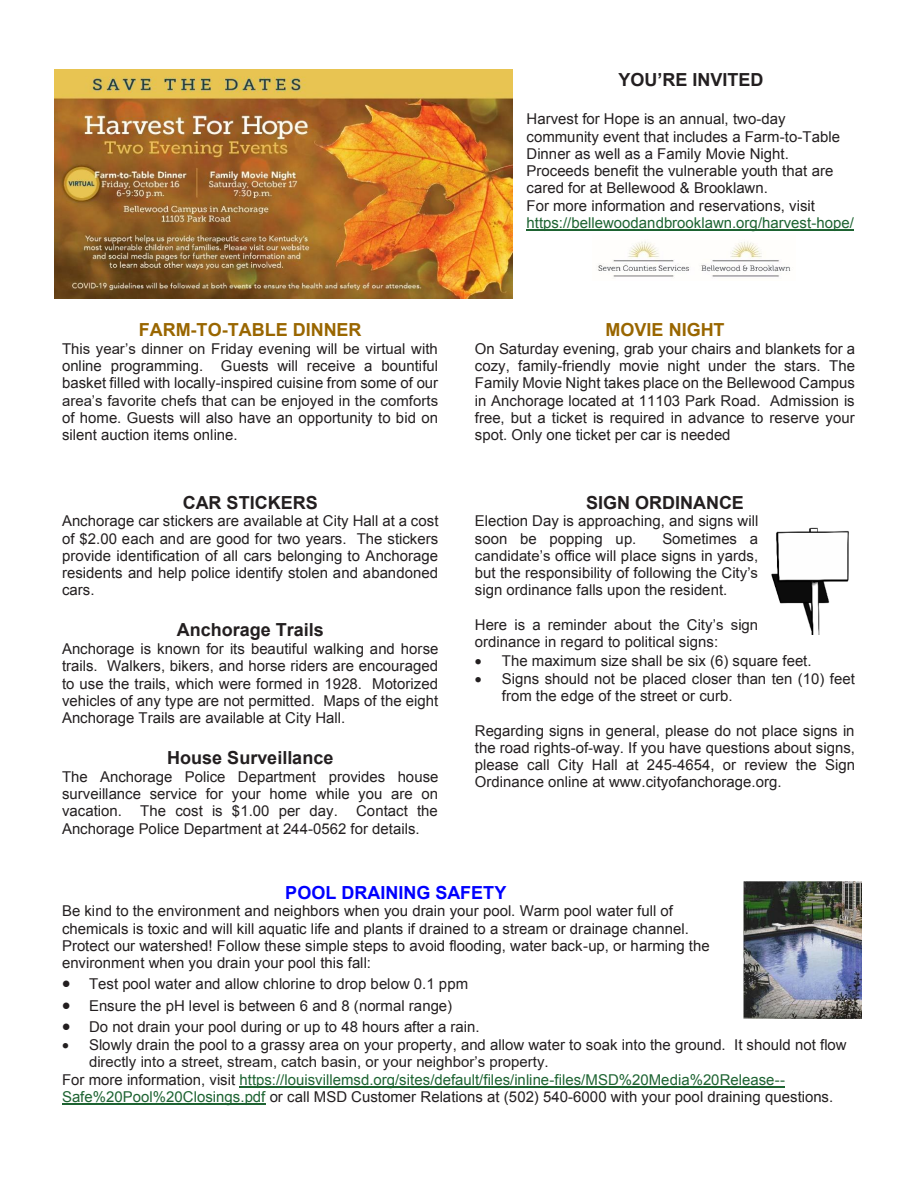
<style>
.page{position:relative;width:918px;height:1188px;background:#fff}
.page>*{position:absolute;margin:0;border:0;box-sizing:border-box;transform-origin:0 0}
.t1{font:700 18px "Arial";color:#231f20}
.t2{font:700 18px "Arial";color:#960}
.t3{font:700 18px "Arial";color:#00f}
.t4{font:15px/17.2px "Arial";color:#231f20;text-align:justify}
.t5{font:15px "Arial";color:#1d6331}
.s1{color:#1d6331}
.s2{color:#231f20}
</style>
<div class="page">
<hr style="left:527px;top:230px;width:327px;height:1px;background:#1d6331">
<hr style="left:240px;top:1086px;width:545px;height:1px;background:#1d6331">
<hr style="left:62px;top:1104px;width:204px;height:1px;background:#1d6331">
<img style="left:54px;top:69px;width:459px;height:229px">
<img style="left:598px;top:241px;width:193px;height:36px">
<img style="left:772px;top:527px;width:77px;height:108px">
<img style="left:743px;top:882px;width:119px;height:137px">
<p class="t1" style="left:618px;top:67px;width:147px">YOU’RE INVITED</p>
<p class="t4" style="left:527px;top:111px;width:329px;text-align:left">Harvest for Hope is an annual, two-day community event that includes a Farm-to-Table Dinner as well as a Family Movie Night.<br>Proceeds benefit the vulnerable youth that are cared for at Bellewood &amp; Brooklawn.<br>For more information and reservations, visit <span class="s1">https://bellewoodandbrooklawn.org/harvest-hope/</span></p>
<p class="t2" style="left:139px;top:318px;width:224px">FARM-TO-TABLE DINNER</p>
<p class="t4" style="left:62px;top:340px;width:378px">This year’s dinner on Friday evening will be virtual with online programming. Guests will receive a bountiful basket filled with locally-inspired cuisine from some of our area’s favorite chefs that can be enjoyed in the comforts of home. Guests will also have an opportunity to bid on silent auction items online.</p>
<p class="t1" style="left:183px;top:490px;width:137px">CAR STICKERS</p>
<p class="t4" style="left:62px;top:513px;width:378px">Anchorage car stickers are available at City Hall at a cost of $2.00 each and are good for two years. The stickers provide identification of all cars belonging to Anchorage residents and help police identify stolen and abandoned cars.</p>
<p class="t1" style="left:177px;top:618px;width:149px">Anchorage Trails</p>
<p class="t4" style="left:62px;top:640px;width:378px">Anchorage is known for its beautiful walking and horse trails. Walkers, bikers, and horse riders are encouraged to use the trails, which were formed in 1928. Motorized vehicles of any type are not permitted. Maps of the eight Anchorage Trails are available at City Hall.</p>
<p class="t1" style="left:167px;top:746px;width:168px">House Surveillance</p>
<p class="t4" style="left:62px;top:768px;width:378px">The Anchorage Police Department provides house surveillance service for your home while you are on vacation. The cost is $1.00 per day. Contact the Anchorage Police Department at 244-0562 for details.</p>
<p class="t2" style="left:606px;top:318px;width:120px">MOVIE NIGHT</p>
<p class="t4" style="left:475px;top:340px;width:382px">On Saturday evening, grab your chairs and blankets for a cozy, family-friendly movie night under the stars. The Family Movie Night takes place on the Bellewood Campus in Anchorage located at 11103 Park Road. Admission is free, but a ticket is required in advance to reserve your spot. Only one ticket per car is needed</p>
<p class="t1" style="left:586px;top:490px;width:159px">SIGN ORDINANCE</p>
<p class="t4" style="left:475px;top:513px;width:285px">Election Day is approaching, and signs will soon be popping up.</p>
<p class="t4" style="left:475px;top:530px;width:285px;text-indent:187px">Sometimes a candidate’s office will place signs in yards, but the responsibility of following the City’s sign ordinance falls upon the resident.</p>
<p class="t4" style="left:475px;top:616px;width:285px">Here is a reminder about the City’s sign ordinance in regard to political signs:</p>
<p class="t4" style="left:475px;top:652px;width:338px">• The maximum size shall be six (6) square feet.</p>
<p class="t4" style="left:502px;top:670px;width:354px;text-indent:-27px">• Signs should not be placed closer than ten (10) feet from the edge of the street or curb.</p>
<p class="t4" style="left:475px;top:722px;width:382px">Regarding signs in general, please do not place signs in the road rights-of-way. If you have questions about signs, please call City Hall at 245-4654, or review the Sign Ordinance online at www.cityofanchorage.org.</p>
<p class="t3" style="left:285px;top:880px;width:223px">POOL DRAINING SAFETY</p>
<p class="t4" style="left:62px;top:903px;width:649px;text-align:left">Be kind to the environment and neighbors when you drain your pool. Warm pool water full of chemicals is toxic and will kill aquatic life and plants if drained to a stream or drainage channel.<br>Protect our watershed! Follow these simple steps to avoid flooding, water back-up, or harming the environment when you drain your pool this fall:</p>
<p class="t4" style="left:62px;top:976px;width:408px">• Test pool water and allow chlorine to drop below 0.1 ppm</p>
<p class="t4" style="left:62px;top:997px;width:392px">• Ensure the pH level is between 6 and 8 (normal range)</p>
<p class="t4" style="left:62px;top:1018px;width:419px">• Do not drain your pool during or up to 48 hours after a rain.</p>
<p class="t4" style="left:62px;top:1037px;width:786px">• Slowly drain the pool to a grassy area on your property, and allow water to soak into the ground. It should not flow</p>
<p class="t4" style="left:89px;top:1053px;width:461px">directly into a street, stream, catch basin, or your neighbor’s property.</p>
<p class="t5" style="left:62px;top:1070px;width:724px"><span class="s2">For more information, visit</span> https://louisvillemsd.org/sites/default/files/inline-files/MSD%20Media%20Release--</p>
<p class="t4" style="left:62px;top:1088px;width:773px"><span class="s1">Safe%20Pool%20Closings.pdf</span> or call MSD Customer Relations at (502) 540-6000 with your pool draining questions.</p>
</div>
